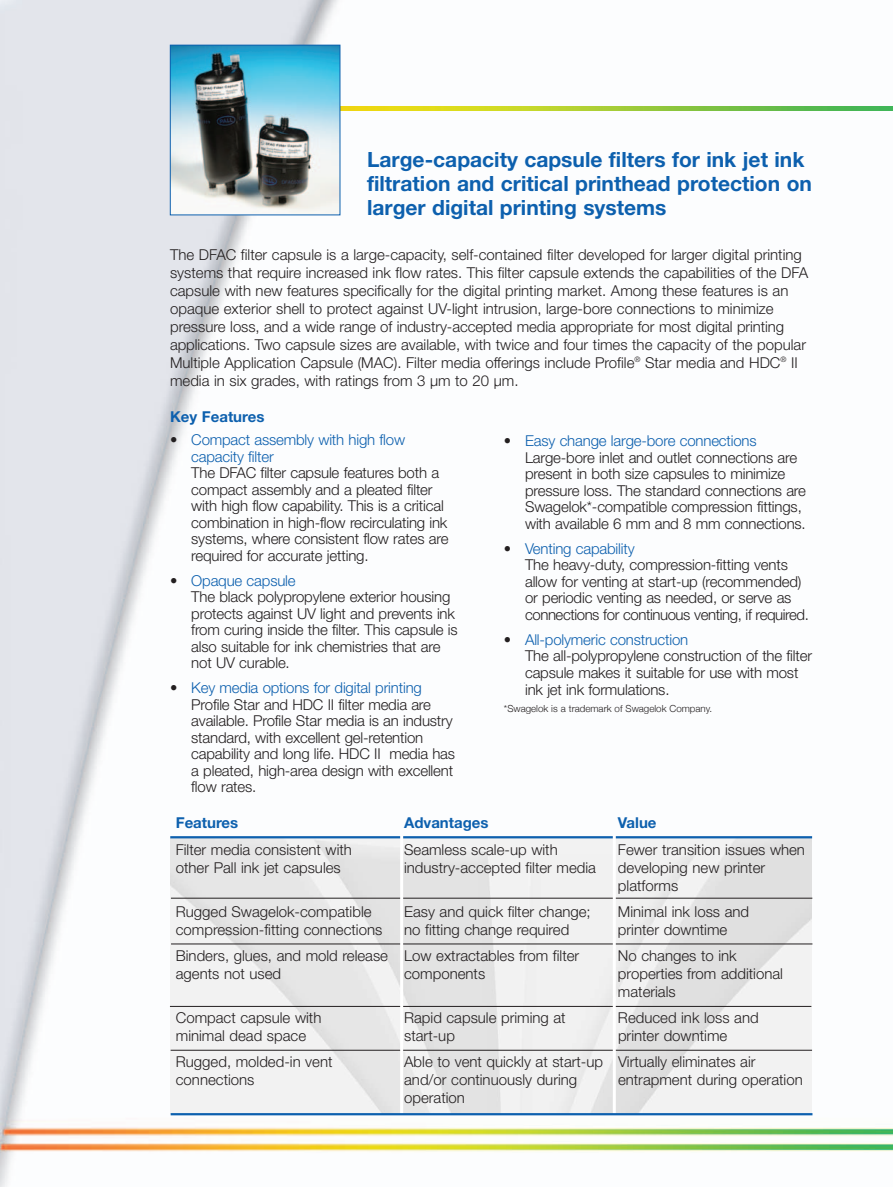
<style>
.page{position:relative;width:893px;height:1187px;background:#fff}
.page>*{position:absolute;margin:0;border:0;box-sizing:border-box;transform-origin:0 0}
.t1{font:700 21px/24px "Helvetica Neue LT Std";color:#0d60ae}
.t2{font:300 15px/16.5px "Helvetica Neue LT Std";letter-spacing:-.005em;color:#231f20}
.t3{font:300 15px/16.5px "Helvetica Neue LT Std";letter-spacing:-.01em;color:#0d60ae}
.t4{font:700 15px "Helvetica Neue LT Std";color:#0d60ae}
.t5{font:300 9.75px "Helvetica Neue";color:#231f20}
.s1{color:#231f20}
.s2{color:#0d60ae}
</style>
<div class="page">
<img style="left:0;top:0;width:893px;height:1186px">
<img style="left:171px;top:838px;width:640px;height:274px">
<img style="left:340px;top:106px;width:553px;height:5px">
<img style="left:172px;top:47px;width:166px;height:166px">
<div style="left:170px;top:45px;width:170px;height:170px;border:1px solid #0d60ae"></div>
<hr style="left:170px;top:836px;width:642px;height:2px;background:#0d60ae">
<hr style="left:171px;top:1049px;width:641px;height:1px;background:#231f20">
<hr style="left:171px;top:897px;width:641px;height:1px;background:#231f20">
<hr style="left:171px;top:943px;width:641px;height:1px;background:#231f20">
<hr style="left:170px;top:1006px;width:641px;height:1px;background:#231f20">
<hr style="left:400px;top:835px;width:3px;height:278px;background:#fff">
<hr style="left:613px;top:835px;width:3px;height:278px;background:#fff">
<hr style="left:171px;top:1112px;width:641px;height:3px;background:#0d60ae">
<h1 class="t1" style="left:367px;top:150px;width:446px">Large-capacity capsule filters for ink jet ink filtration and critical printhead protection on larger digital printing systems</h1>
<p class="t2" style="left:170px;top:247px;width:640px;line-height:18px">The DFAC filter capsule is a large-capacity, self-contained filter developed for larger digital printing systems that require increased ink flow rates. This filter capsule extends the capabilities of the DFA capsule with new features specifically for the digital printing market. Among these features is an opaque exterior shell to protect against UV-light intrusion, large-bore connections to minimize pressure loss, and a wide range of industry-accepted media appropriate for most digital printing applications. Two capsule sizes are available, with twice and four times the capacity of the popular Multiple Application Capsule (MAC). Filter media offerings include Profile<sup>®</sup> Star media and HDC<sup>®</sup> II media in six grades, with ratings from 3 µm to 20 µm.</p>
<p class="t4" style="left:170px;top:411px;width:96px">Key Features</p>
<p class="t3" style="left:191px;top:433px;width:215px;text-indent:-21px"><span class="s1">•</span> Compact assembly with high flow capacity filter</p>
<p class="t2" style="left:191px;top:466px;width:259px">The DFAC filter capsule features both a compact assembly and a pleated filter with high flow capability. This is a critical combination in high-flow recirculating ink systems, where consistent flow rates are required for accurate jetting.</p>
<p class="t2" style="left:191px;top:573px;width:268px;text-indent:-21px">• <span class="s2">Opaque capsule<br></span>The black polypropylene exterior housing protects against UV light and prevents ink from curing inside the filter. This capsule is also suitable for ink chemistries that are not UV curable.</p>
<p class="t2" style="left:191px;top:681px;width:265px;text-indent:-21px">• <span class="s2">Key media options for digital printing </span>Profile Star and HDC II filter media are available. Profile Star media is an industry standard, with excellent gel-retention capability and long life. HDC II media has a pleated, high-area design with excellent flow rates.</p>
<p class="t2" style="left:525px;top:434px;width:282px;text-indent:-21px">• <span class="s2">Easy change large-bore connections </span>Large-bore inlet and outlet connections are present in both size capsules to minimize pressure loss. The standard connections are Swagelok*-compatible compression fittings, with available 6 mm and 8 mm connections.</p>
<p class="t2" style="left:525px;top:541px;width:285px;text-indent:-21px">• <span class="s2">Venting capability<br></span>The heavy-duty, compression-fitting vents allow for venting at start-up (recommended) or periodic venting as needed, or serve as connections for continuous venting, if required.</p>
<p class="t2" style="left:525px;top:632px;width:288px;text-indent:-21px">• <span class="s2">All-polymeric construction<br></span>The all-polypropylene construction of the filter capsule makes it suitable for use with most ink jet ink formulations.</p>
<p class="t5" style="left:504px;top:703px;width:210px">*Swagelok is a trademark of Swagelok Company.</p>
<p class="t4" style="left:176px;top:817px;width:64px">Features</p>
<p class="t4" style="left:404px;top:817px;width:86px">Advantages</p>
<p class="t4" style="left:618px;top:817px;width:40px">Value</p>
<p class="t2" style="left:176px;top:842px;width:178px">Filter media consistent with</p>
<p class="t2" style="left:404px;top:842px;width:155px">Seamless scale-up with</p>
<p class="t2" style="left:618px;top:842px;width:189px">Fewer transition issues when</p>
<p class="t2" style="left:176px;top:860px;width:166px">other Pall ink jet capsules</p>
<p class="t2" style="left:404px;top:860px;width:193px">industry-accepted filter media</p>
<p class="t2" style="left:618px;top:859px;width:149px;line-height:18px">developing new printer platforms</p>
<p class="t2" style="left:176px;top:904px;width:197px">Rugged Swagelok-compatible</p>
<p class="t2" style="left:404px;top:904px;width:188px">Easy and quick filter change;</p>
<p class="t2" style="left:618px;top:904px;width:133px">Minimal ink loss and</p>
<p class="t2" style="left:176px;top:922px;width:208px">compression-fitting connections</p>
<p class="t2" style="left:404px;top:922px;width:167px">no fitting change required</p>
<p class="t2" style="left:618px;top:922px;width:111px">printer downtime</p>
<p class="t2" style="left:176px;top:948px;width:405px">Binders, glues, and mold release Low extractables from filter</p>
<p class="t2" style="left:618px;top:948px;width:120px">No changes to ink</p>
<p class="t2" style="left:176px;top:966px;width:107px">agents not used</p>
<p class="t2" style="left:404px;top:966px;width:83px">components</p>
<p class="t2" style="left:618px;top:965px;width:166px;line-height:18px">properties from additional materials</p>
<p class="t2" style="left:176px;top:1010px;width:147px">Compact capsule with</p>
<p class="t2" style="left:404px;top:1010px;width:163px">Rapid capsule priming at</p>
<p class="t2" style="left:618px;top:1010px;width:142px">Reduced ink loss and</p>
<p class="t2" style="left:176px;top:1028px;width:132px">minimal dead space</p>
<p class="t2" style="left:404px;top:1028px;width:52px">start-up</p>
<p class="t2" style="left:618px;top:1028px;width:111px">printer downtime</p>
<p class="t2" style="left:176px;top:1054px;width:158px">Rugged, molded-in vent</p>
<p class="t2" style="left:404px;top:1054px;width:353px">Able to vent quickly at start-up Virtually eliminates air</p>
<p class="t2" style="left:176px;top:1072px;width:80px">connections</p>
<p class="t2" style="left:404px;top:1072px;width:175px">and/or continuously during</p>
<p class="t2" style="left:618px;top:1072px;width:186px">entrapment during operation</p>
<p class="t2" style="left:404px;top:1090px;width:62px">operation</p>
</div>
